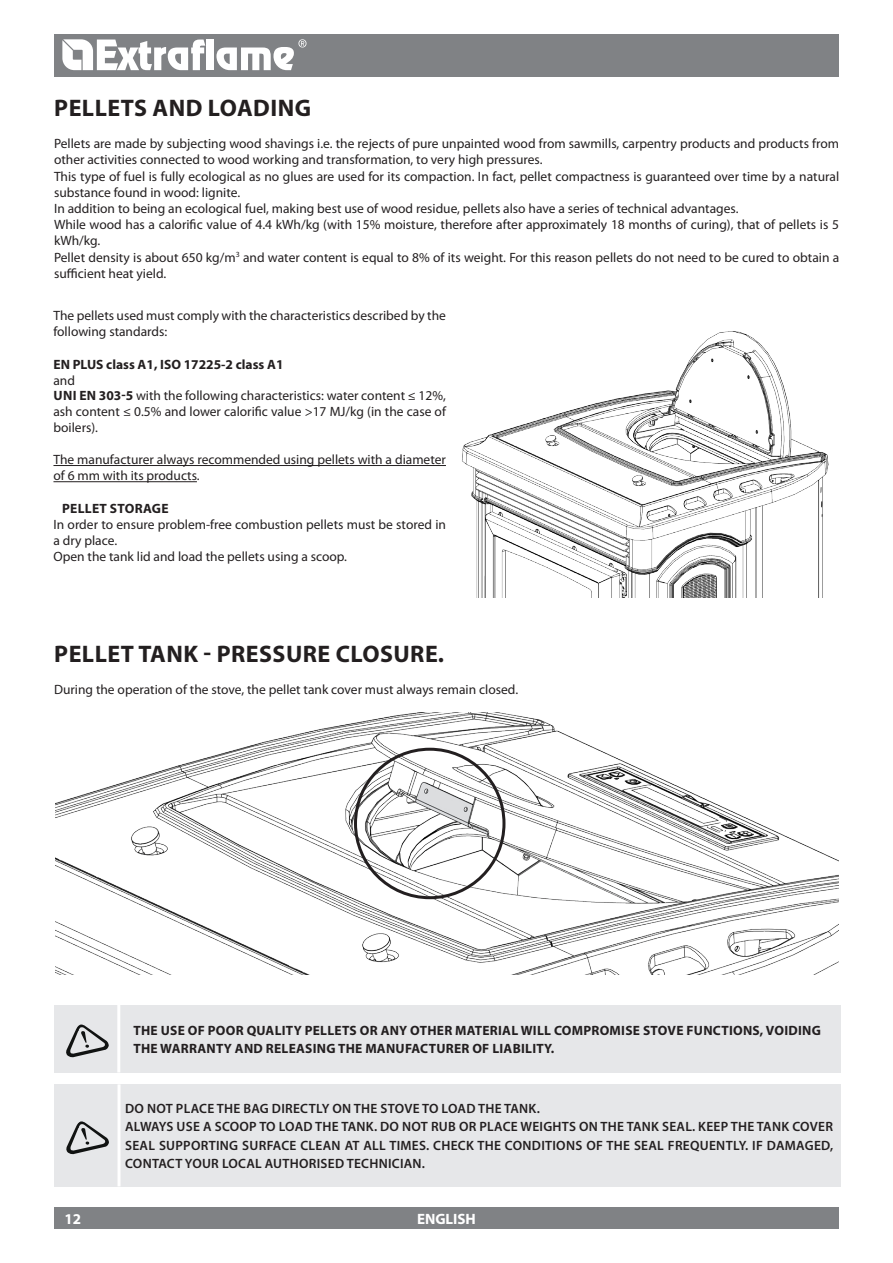
<style>
.page{position:relative;width:893px;height:1263px;background:#fff}
.page>*{position:absolute;margin:0;border:0;box-sizing:border-box;transform-origin:0 0}
.t1{font:700 24px "Myriad Pro";letter-spacing:.02em;color:#231f20}
.t2{font:700 15px "Myriad Pro";color:#fff}
.t3{font:13.5px/16.2px "Myriad Pro";color:#231f20}
.t4{font:600 13.5px/18.1px "Myriad Pro";letter-spacing:.02em;color:#231f20}
.t5{font:700 13.5px "Myriad Pro";letter-spacing:.02em;color:#231f20}
.s1{font-weight:700}
</style>
<div class="page">
<img style="left:462px;top:331px;width:367px;height:267px">
<img style="left:55px;top:712px;width:783px;height:262px">
<div style="left:354px;top:748px;width:151px;height:151px;border:3px solid #231f20;border-radius:50%"></div>
<div style="left:54px;top:34px;width:785px;height:43px;background:#808285"></div>
<div style="left:54px;top:1208px;width:785px;height:21px;background:#808285"></div>
<svg style="left:62px;top:39px;width:143px;height:31px"></svg>
<div style="left:207px;top:40px;width:7px;height:30px;background:#fff"></div>
<svg style="left:216px;top:39px;width:90px;height:31px"></svg>
<div style="left:54px;top:1004px;width:786px;height:68px;background:#e6e7e9"></div>
<hr style="left:117px;top:1004px;width:3px;height:68px;background:#fff">
<svg style="left:66px;top:1024px;width:43px;height:34px"></svg>
<div style="left:54px;top:1084px;width:786px;height:102px;background:#e6e7e9"></div>
<hr style="left:118px;top:1084px;width:3px;height:102px;background:#fff">
<svg style="left:66px;top:1121px;width:43px;height:34px"></svg>
<hr style="left:53px;top:465px;width:393px;height:1px;background:#231f20">
<hr style="left:53px;top:481px;width:144px;height:1px;background:#231f20">
<h1 class="t1" style="left:54px;top:92px;width:258px">PELLETS AND LOADING</h1>
<p class="t3" style="left:54px;top:135px;width:787px">Pellets are made by subjecting wood shavings i.e. the rejects of pure unpainted wood from sawmills, carpentry products and products from other activities connected to wood working and transformation, to very high pressures.<br>This type of fuel is fully ecological as no glues are used for its compaction. In fact, pellet compactness is guaranteed over time by a natural substance found in wood: lignite.<br>In addition to being an ecological fuel, making best use of wood residue, pellets also have a series of technical advantages.<br>While wood has a calorific value of 4.4 kWh/kg (with 15% moisture, therefore after approximately 18 months of curing), that of pellets is 5 kWh/kg.<br>Pellet density is about 650 kg/m<sup>3</sup> and water content is equal to 8% of its weight. For this reason pellets do not need to be cured to obtain a sufficient heat yield.</p>
<p class="t3" style="left:53px;top:307px;width:394px">The pellets used must comply with the characteristics described by the following standards:</p>
<p class="t5" style="left:53px;top:355px;width:115px">EN PLUS CLASS A1, ISO</p>
<p class="t5" style="left:184px;top:355px;width:101px">17225-2 CLASS A1</p>
<p class="t3" style="left:53px;top:372px;width:394px;line-height:15.8px">and<br><span class="s1">UNI EN 303-5</span> with the following characteristics: water content ≤ 12%, ash content ≤ 0.5% and lower calorific value &gt;17 MJ/kg (in the case of boilers).</p>
<p class="t3" style="left:53px;top:451px;width:394px">The manufacturer always recommended using pellets with a diameter of 6 mm with its products.</p>
<p class="t5" style="left:62px;top:499px;width:57px">PELLET STO</p>
<p class="t5" style="left:135px;top:499px;width:18px">RAGE</p>
<p class="t3" style="left:53px;top:516px;width:394px">In order to ensure problem-free combustion pellets must be stored in a dry place.<br>Open the tank lid and load the pellets using a scoop.</p>
<h1 class="t1" style="left:54px;top:639px;width:391px">PELLET TANK - PRESSURE CLOSURE.</h1>
<p class="t3" style="left:54px;top:681px;width:466px">During the operation of the stove, the pellet tank cover must always remain closed.</p>
<p class="t5" style="left:133px;top:1021px;width:141px">THE USE OF POOR QUALIT</p>
<p class="t5" style="left:294px;top:1021px;width:28px">Y PELLETS</p>
<p class="t5" style="left:360px;top:1021px;width:371px">OR ANY OTHER MATERIAL WILL COMPROMISE STOVE FUNCTIONS</p>
<p class="t5" style="left:760px;top:1021px;width:24px">, VOIDING</p>
<p class="t5" style="left:133px;top:1039px;width:74px">THE WARRANT</p>
<p class="t5" style="left:224px;top:1039px;width:22px">Y AND</p>
<p class="t5" style="left:266px;top:1039px;width:17px">RELEASING</p>
<p class="t5" style="left:338px;top:1039px;width:190px">THE MAN UFACTURER OF LIABILIT</p>
<p class="t5" style="left:544px;top:1039px;width:12px">Y.</p>
<p class="t4" style="left:125px;top:1099px;width:709px">DO NOT PLACE THE BAG DIRECTLY ON THE STOVE TO LOAD THE TANK.<br>ALWAYS USE A SCOOP TO LOAD THE TANK. DO NOT RUB OR PLACE WEIGHTS ON THE TANK SEAL. KEEP THE TANK COVER SEAL SUPPORTING SURFACE CLEAN AT ALL TIMES. CHECK THE CONDITIONS OF THE SEAL FREQUENTLY. IF DAMAGED, CONTACT YOUR LOCAL AUTHORISED TECHNICIAN.</p>
<p class="t2" style="left:65px;top:1209px;width:18px">12</p>
<p class="t2" style="left:417px;top:1209px;width:60px">ENGLISH</p>
</div>
